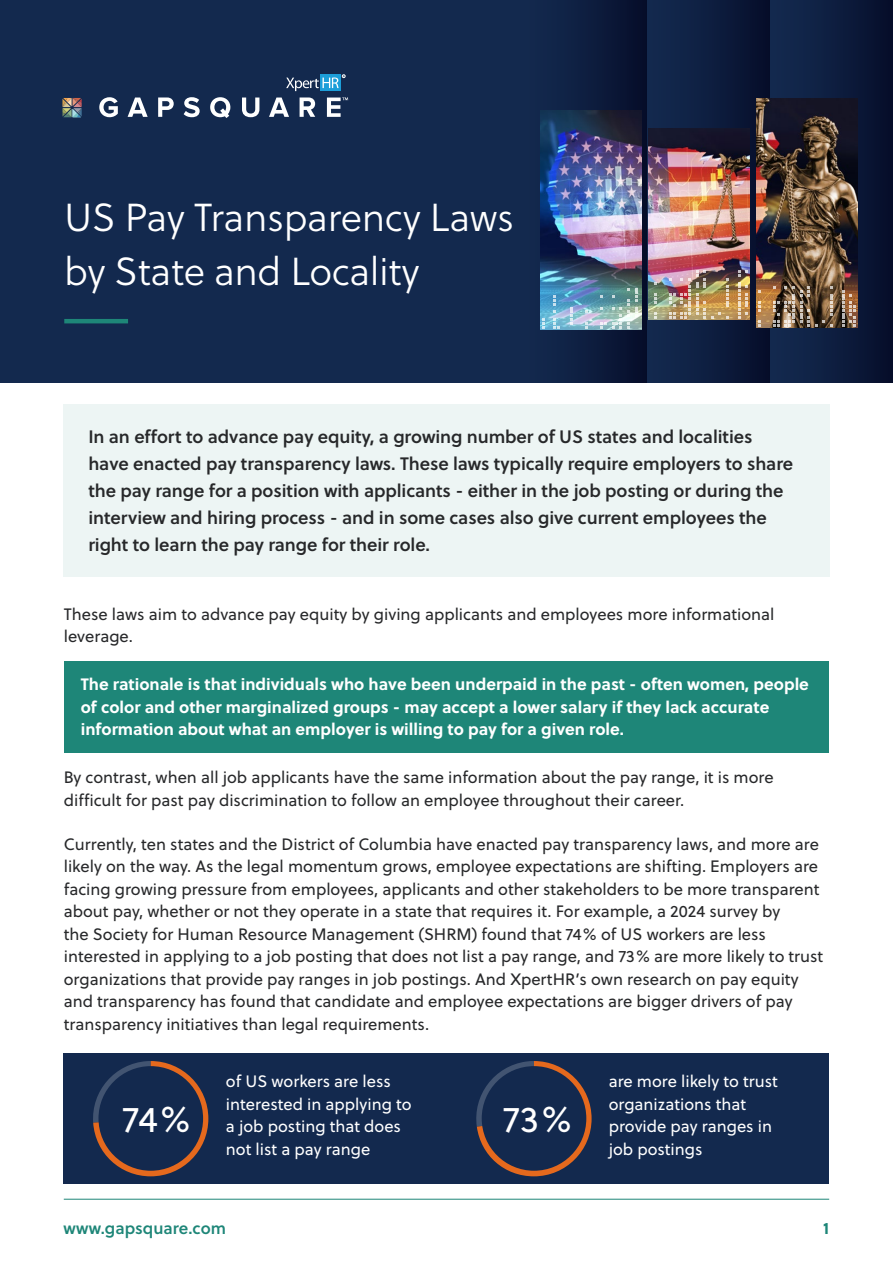
<style>
.page{position:relative;width:893px;height:1263px;background:#fff}
.page>*{position:absolute;margin:0;border:0;box-sizing:border-box;transform-origin:0 0}
.t1{font:39px/54px "Soleil Lt";letter-spacing:-.01em;color:#fff}
.t2{font:36px "Soleil";color:#fff}
.t3{font:18px/27px "Soleil Sb";letter-spacing:-.005em;color:#27282a}
.t4{font:16.5px/22.5px "Soleil";color:#27282a}
.t5{font:700 16.5px/22.5px "Soleil";color:#fff}
.t6{font:16.5px/22.5px "Soleil";color:#fff}
.t7{font:16.5px "Soleil Sb";color:#1e8678}
.t8{font:700 16.5px "Soleil";color:#1e8678}
</style>
<div class="page">
<hr style="left:64px;top:1199px;width:765px;height:1px;background:#1e8678">
<div style="left:0;top:0;width:893px;height:383px;background:#13294e"></div>
<div style="left:770px;top:0;width:123px;height:383px;background:linear-gradient(to right,#142c52,#070e2c)"></div>
<div style="left:646px;top:0;width:124px;height:383px;background:linear-gradient(to right,#142c52,#070f2c)"></div>
<div style="left:523px;top:0;width:123px;height:383px;background:linear-gradient(to right,#122a50,#0c132f)"></div>
<div style="left:63px;top:404px;width:766px;height:172px;background:#edf5f4"></div>
<hr style="left:64px;top:319px;width:64px;height:4px;background:#1e8678">
<svg style="left:62px;top:98px;width:20px;height:19px"></svg>
<svg style="left:99px;top:97px;width:19px;height:20px"></svg>
<svg style="left:128px;top:98px;width:20px;height:19px"></svg>
<svg style="left:158px;top:97px;width:16px;height:20px"></svg>
<svg style="left:184px;top:97px;width:16px;height:20px"></svg>
<svg style="left:210px;top:97px;width:20px;height:21px"></svg>
<svg style="left:242px;top:98px;width:17px;height:19px"></svg>
<svg style="left:269px;top:98px;width:20px;height:19px"></svg>
<svg style="left:300px;top:97px;width:15px;height:20px"></svg>
<svg style="left:286px;top:75px;width:59px;height:16px"></svg>
<svg style="left:327px;top:97px;width:21px;height:20px"></svg>
<div style="left:64px;top:661px;width:765px;height:91px;background:#1e8678"></div>
<div style="left:64px;top:1053px;width:765px;height:130px;background:#13294e"></div>
<svg style="left:93px;top:1061px;width:115px;height:115px"></svg>
<svg style="left:476px;top:1061px;width:116px;height:115px"></svg>
<img style="left:541px;top:111px;width:100px;height:218px">
<img style="left:648px;top:129px;width:101px;height:190px">
<img style="left:756px;top:98px;width:101px;height:229px">
<svg style="left:758px;top:301px;width:2px;height:10px"></svg>
<svg style="left:758px;top:320px;width:2px;height:7px"></svg>
<svg style="left:773px;top:301px;width:6px;height:26px"></svg>
<svg style="left:785px;top:286px;width:32px;height:41px"></svg>
<svg style="left:842px;top:290px;width:14px;height:37px"></svg>
<svg style="left:823px;top:286px;width:10px;height:41px"></svg>
<svg style="left:654px;top:293px;width:2px;height:10px"></svg>
<svg style="left:654px;top:312px;width:2px;height:6px"></svg>
<svg style="left:669px;top:293px;width:6px;height:25px"></svg>
<svg style="left:738px;top:270px;width:10px;height:48px"></svg>
<img style="left:681px;top:270px;width:48px;height:48px">
<svg style="left:542px;top:318px;width:2px;height:10px"></svg>
<svg style="left:553px;top:311px;width:7px;height:17px"></svg>
<svg style="left:553px;top:295px;width:3px;height:10px"></svg>
<svg style="left:585px;top:322px;width:3px;height:6px"></svg>
<svg style="left:570px;top:307px;width:2px;height:17px"></svg>
<svg style="left:600px;top:288px;width:37px;height:40px"></svg>
<h1 class="t1" style="left:64px;top:190px;width:452px">US Pay Transparency Laws by State and Locality</h1>
<p class="t3" style="left:88px;top:422px;width:706px">In an effort to advance pay equity, a growing number of US states and localities have enacted pay transparency laws. These laws typically require employers to share the pay range for a position with applicants - either in the job posting or during the interview and hiring process - and in some cases also give current employees the right to learn the pay range for their role.</p>
<p class="t4" style="left:64px;top:602px;width:712px">These laws aim to advance pay equity by giving applicants and employees more informational leverage.</p>
<p class="t5" style="left:81px;top:672px;width:730px">The rationale is that individuals who have been underpaid in the past - often women, people of color and other marginalized groups - may accept a lower salary if they lack accurate information about what an employer is willing to pay for a given role.</p>
<p class="t4" style="left:64px;top:766px;width:711px">By contrast, when all job applicants have the same information about the pay range, it is more difficult for past pay discrimination to follow an employee throughout their career.</p>
<p class="t4" style="left:64px;top:832px;width:761px">Currently, ten states and the District of Columbia have enacted pay transparency laws, and more are likely on the way. As the legal momentum grows, employee expectations are shifting. Employers are facing growing pressure from employees, applicants and other stakeholders to be more transparent about pay, whether or not they operate in a state that requires it. For example, a 2024 survey by<br>the Society for Human Resource Management (SHRM) found that 74% of US workers are less interested in applying to a job posting that does not list a pay range, and 73% are more likely to trust organizations that provide pay ranges in job postings. And XpertHR’s own research on pay equity and transparency has found that candidate and employee expectations are bigger drivers of pay transparency initiatives than legal requirements.</p>
<p class="t6" style="left:226px;top:1070px;width:187px">of US workers are less interested in applying to a job posting that does not list a pay range</p>
<p class="t6" style="left:609px;top:1070px;width:171px">are more likely to trust organizations that provide pay ranges in job postings</p>
<h2 class="t2" style="left:123px;top:1093px;width:69px">74%</h2>
<h2 class="t2" style="left:504px;top:1093px;width:70px">73%</h2>
<p class="t7" style="left:63px;top:1215px;width:164px">www.gapsquare.com</p>
<p class="t8" style="left:823px;top:1215px;width:7px">1</p>
</div>
